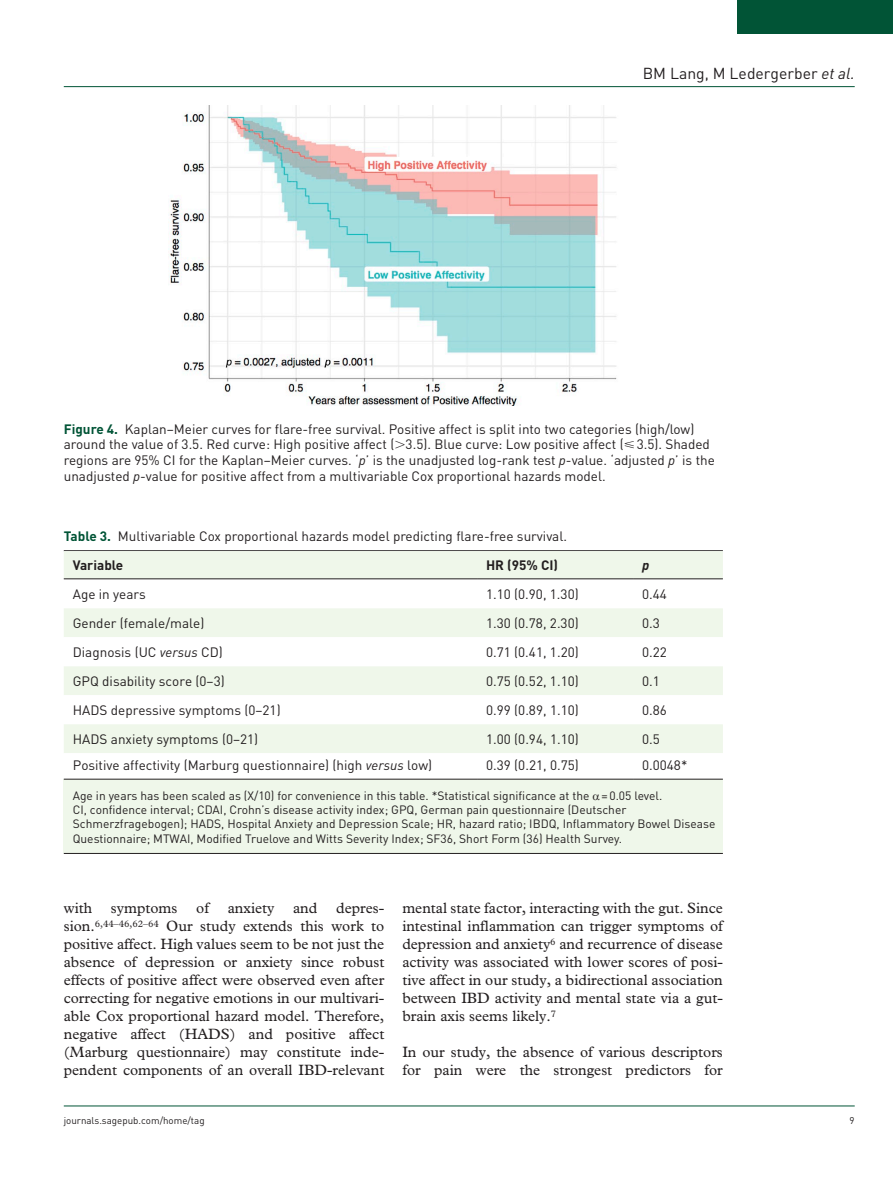
<style>
.page{position:relative;width:893px;height:1191px;background:#fff}
.page>*{position:absolute;margin:0;border:0;box-sizing:border-box;transform-origin:0 0}
.t1{font:15.75px "DIN";color:#231f20}
.t2{font:15px/18px "Plantin Std";color:#231f20;text-align:justify}
.t3{font:13.5px/15.8px "DIN";color:#231f20}
.t4{font:700 13.5px "DIN";color:#231f20}
.t5{font:italic 700 13.5px "DIN";color:#231f20}
.t6{font:12px/14.2px "DIN";color:#231f20}
.t7{font:9.75px "DIN";color:#231f20}
.s1{font-style:italic}
.s2{font-weight:700;color:#015436}
.s3{font-weight:700}
</style>
<div class="page">
<hr style="left:64px;top:86px;width:791px;height:1px;background:#015436">
<hr style="left:64px;top:1105px;width:791px;height:1px;background:#015436">
<div style="left:738px;top:0;width:155px;height:34px;background:#015436"></div>
<div style="left:64px;top:779px;width:659px;height:74px;background:#eff7ea"></div>
<img style="left:168px;top:106px;width:449px;height:300px">
<hr style="left:64px;top:550px;width:659px;height:1px;background:#231f20">
<hr style="left:64px;top:853px;width:659px;height:1px;background:#231f20">
<div style="left:64px;top:551px;width:659px;height:27px;background:#eff7ea"></div>
<svg style="left:64px;top:579px;width:659px;height:200px"></svg>
<hr style="left:64px;top:578px;width:413px;height:1px;background:#231f20">
<hr style="left:477px;top:578px;width:156px;height:1px;background:#231f20">
<hr style="left:633px;top:578px;width:90px;height:1px;background:#231f20">
<hr style="left:64px;top:779px;width:413px;height:1px;background:#231f20">
<hr style="left:477px;top:779px;width:156px;height:1px;background:#231f20">
<hr style="left:633px;top:779px;width:90px;height:1px;background:#231f20">
<p class="t1" style="left:643px;top:63px;width:213px">BM Lang, M Ledergerber <span class="s1">et al.</span></p>
<p class="t3" style="left:64px;top:420px;width:653px"><span class="s2">Figure 4.</span> Kaplan–Meier curves for flare-free survival. Positive affect is split into two categories (high/low) around the value of 3.5. Red curve: High positive affect ( 3.5). Blue curve: Low positive affect (⩽3.5). Shaded regions are 95% CI for the Kaplan–Meier curves. ‘<span class="s1">p</span>’ is the unadjusted log-rank test <span class="s1">p</span>-value. ‘adjusted <span class="s1">p</span>’ is the unadjusted <span class="s1">p</span>-value for positive affect from a multivariable Cox proportional hazards model.</p>
<p class="t3" style="left:73px;top:522px;width:496px;line-height:28.5px;text-indent:-9px"><span class="s2">Table 3.</span> Multivariable Cox proportional hazards model predicting flare-free survival.<br><span class="s3">Variable</span></p>
<p class="t4" style="left:486px;top:556px;width:74px">HR (95% CI)</p>
<p class="t5" style="left:642px;top:556px;width:9px">p</p>
<p class="t3" style="left:73px;top:586px;width:75px">Age in years</p>
<p class="t3" style="left:486px;top:586px;width:94px">1.10 (0.90, 1.30)</p>
<p class="t3" style="left:642px;top:586px;width:26px">0.44</p>
<p class="t3" style="left:73px;top:615px;width:133px">Gender (female/male)</p>
<p class="t3" style="left:486px;top:615px;width:94px">1.30 (0.78, 2.30)</p>
<p class="t3" style="left:642px;top:615px;width:19px">0.3</p>
<p class="t3" style="left:73px;top:644px;width:152px">Diagnosis (UC <span class="s1">versus</span> CD)</p>
<p class="t3" style="left:486px;top:644px;width:94px">0.71 (0.41, 1.20)</p>
<p class="t3" style="left:642px;top:644px;width:26px">0.22</p>
<p class="t3" style="left:73px;top:673px;width:153px">GPQ disability score (0–3)</p>
<p class="t3" style="left:486px;top:673px;width:94px">0.75 (0.52, 1.10)</p>
<p class="t3" style="left:642px;top:673px;width:19px">0.1</p>
<p class="t3" style="left:73px;top:702px;width:209px">HADS depressive symptoms (0–21)</p>
<p class="t3" style="left:486px;top:702px;width:94px">0.99 (0.89, 1.10)</p>
<p class="t3" style="left:642px;top:702px;width:26px">0.86</p>
<p class="t3" style="left:73px;top:731px;width:187px">HADS anxiety symptoms (0–21)</p>
<p class="t3" style="left:486px;top:731px;width:94px">1.00 (0.94, 1.10)</p>
<p class="t3" style="left:642px;top:731px;width:19px">0.5</p>
<p class="t3" style="left:73px;top:757px;width:361px">Positive affectivity (Marburg questionnaire) (high <span class="s1">versus</span> low)</p>
<p class="t3" style="left:486px;top:757px;width:94px">0.39 (0.21, 0.75)</p>
<p class="t3" style="left:642px;top:757px;width:47px">0.0048*</p>
<p class="t6" style="left:73px;top:788px;width:644px">Age in years has been scaled as (X/10) for convenience in this table. *Statistical significance at the =0.05 level.<br>CI, confidence interval; CDAI, Crohn’s disease activity index; GPQ, German pain questionnaire (Deutscher Schmerzfragebogen); HADS, Hospital Anxiety and Depression Scale; HR, hazard ratio; IBDQ, Inflammatory Bowel Disease Questionnaire; MTWAI, Modified Truelove and Witts Severity Index; SF36, Short Form (36) Health Survey.</p>
<p class="t2" style="left:64px;top:899px;width:322px">with symptoms of anxiety and depres&shy;sion.<sup>6,44–46,62–64</sup> Our study extends this work to positive affect. High values seem to be not just the absence of depression or anxiety since robust effects of positive affect were observed even after correcting for negative emotions in our multivari&shy;able Cox proportional hazard model. Therefore, negative affect (HADS) and positive affect (Marburg questionnaire) may constitute inde&shy;pendent components of an overall IBD-relevant</p>
<p class="t2" style="left:402px;top:899px;width:322px">mental state factor, interacting with the gut. Since intestinal inflammation can trigger symptoms of depression and anxiety<sup>6</sup> and recurrence of disease activity was associated with lower scores of posi&shy;tive affect in our study, a bidirectional association between IBD activity and mental state via a gut&shy;brain axis seems likely.<sup>7</sup></p>
<p class="t2" style="left:402px;top:1043px;width:322px">In our study, the absence of various descriptors for pain were the strongest predictors for</p>
<p class="t7" style="left:64px;top:1114px;width:142px">journals.sagepub.com/home/tag</p>
<p class="t7" style="left:850px;top:1114px;width:7px">9</p>
</div>
